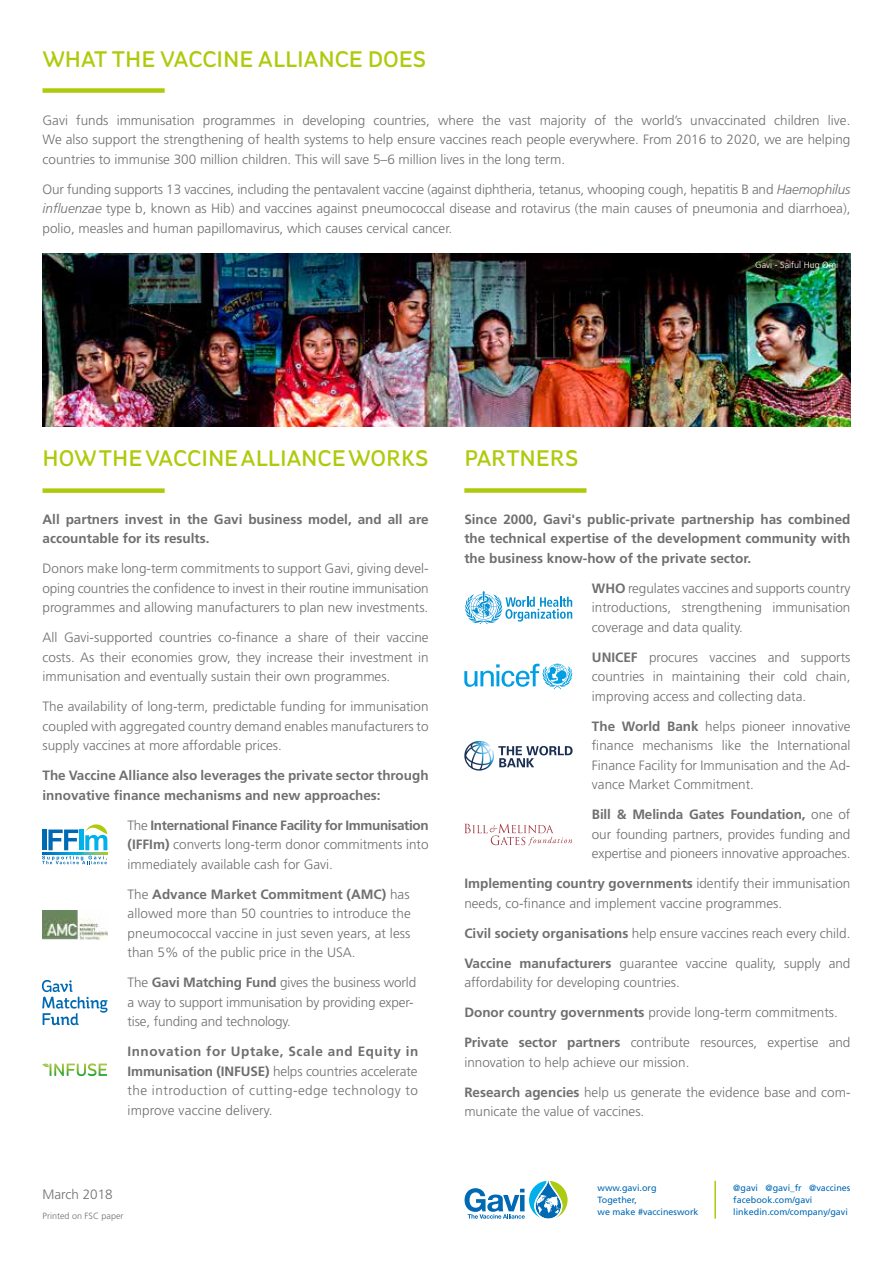
<style>
.page{position:relative;width:893px;height:1263px;background:#fff}
.page>*{position:absolute;margin:0;border:0;box-sizing:border-box;transform-origin:0 0}
.t1{font:500 22.5px "St Ryde";color:#afca0b}
.t2{font:300 13.5px/19.5px "Frutiger LT Std";color:#706f6f;text-align:justify}
.t3{font:700 13.5px/19.5px "Frutiger LT Std";color:#706f6f}
.t4{font:9px/12px "Frutiger LT Std";color:#0069b4}
.t5{font:300 9px "Frutiger LT Std";color:#706f6f}
.t6{font:300 9px "Frutiger LT Std";color:#fff}
.s1{font-family:"Frutiger LT Pro";font-style:italic}
.s2{font-weight:700}
</style>
<div class="page">
<div style="left:43px;top:88px;width:122px;height:5px;background:#afca0b"></div>
<div style="left:43px;top:488px;width:122px;height:5px;background:#afca0b"></div>
<img style="left:43px;top:253px;width:807px;height:174px">
<div style="left:324px;top:320px;width:378px;height:363px;background:#000;opacity:.38"></div>
<div style="left:464px;top:488px;width:122px;height:5px;background:#afca0b"></div>
<svg style="left:464px;top:591px;width:108px;height:33px"></svg>
<svg style="left:464px;top:664px;width:108px;height:25px"></svg>
<svg style="left:464px;top:741px;width:109px;height:30px"></svg>
<svg style="left:464px;top:823px;width:108px;height:22px"></svg>
<hr style="left:714px;top:1181px;width:2px;height:38px;background:#afca0b">
<svg style="left:465px;top:1181px;width:103px;height:38px"></svg>
<svg style="left:42px;top:856px;width:65px;height:8px"></svg>
<svg style="left:42px;top:852px;width:65px;height:2px"></svg>
<div style="left:42px;top:829px;width:5px;height:21px;background:#0069b4"></div>
<svg style="left:48px;top:829px;width:30px;height:21px"></svg>
<hr style="left:80px;top:829px;width:4px;height:21px;background:#00b1eb">
<svg style="left:85px;top:824px;width:22px;height:26px"></svg>
<img style="left:42px;top:911px;width:66px;height:29px">
<svg style="left:42px;top:980px;width:66px;height:45px"></svg>
<svg style="left:42px;top:1063px;width:65px;height:13px"></svg>
<h1 class="t1" style="left:43px;top:45px;width:385px">WHAT THE VACCINE ALLIANCE DOES</h1>
<p class="t2" style="left:43px;top:110px;width:809px">Gavi funds immunisation programmes in developing countries, where the vast majority of the world’s unvaccinated children live.<br>We also support the strengthening of health systems to help ensure vaccines reach people everywhere. From 2016 to 2020, we are helping countries to immunise 300 million children. This will save 5–6 million lives in the long term.</p>
<p class="t2" style="left:43px;top:179px;width:809px">Our funding supports 13 vaccines, including the pentavalent vaccine (against diphtheria, tetanus, whooping cough, hepatitis B and <span class="s1">Haemophilus influenzae</span> type b, known as Hib) and vaccines against pneumococcal disease and rotavirus (the main causes of pneumonia and diarrhoea), polio, measles and human papillomavirus, which causes cervical cancer.</p>
<p class="t6" style="left:755px;top:260px;width:84px">Gavi - Saiful Huq Omi</p>
<h1 class="t1" style="left:43px;top:445px;width:388px">HOW THE VACCINE ALLIANCE WORKS</h1>
<h1 class="t1" style="left:464px;top:445px;width:116px">PARTNERS</h1>
<p class="t3" style="left:43px;top:509px;width:388px">All partners invest in the Gavi business model, and all are accountable for its results.</p>
<p class="t2" style="left:43px;top:559px;width:388px">Donors make long-term commitments to support Gavi, giving devel&shy;oping countries the confidence to invest in their routine immunisation programmes and allowing manufacturers to plan new investments.</p>
<p class="t2" style="left:43px;top:628px;width:388px">All Gavi-supported countries co-finance a share of their vaccine costs. As their economies grow, they increase their investment in immunisation and eventually sustain their own programmes.</p>
<p class="t2" style="left:43px;top:697px;width:388px">The availability of long-term, predictable funding for immunisation coupled with aggregated country demand enables manufacturers to supply vaccines at more affordable prices.</p>
<p class="t3" style="left:43px;top:766px;width:388px">The Vaccine Alliance also leverages the private sector through innovative finance mechanisms and new approaches:</p>
<p class="t2" style="left:128px;top:816px;width:303px">The <span class="s2">International Finance Facility for Immunisation (IFFIm)</span> converts long-term donor commitments into immediately available cash for Gavi.</p>
<p class="t2" style="left:128px;top:884px;width:285px">The <span class="s2">Advance Market Commitment (AMC)</span> has allowed more than 50 countries to introduce the pneumococcal vaccine in just seven years, at less than 5% of the public price in the USA.</p>
<p class="t2" style="left:128px;top:973px;width:290px;text-align:left">The <span class="s2">Gavi Matching Fund</span> gives the business world a way to support immunisation by providing exper&shy;tise, funding and technology.</p>
<p class="t2" style="left:128px;top:1042px;width:292px"><span class="s2">Innovation for Uptake, Scale and Equity in Immunisation (INFUSE)</span> helps countries accelerate the introduction of cutting-edge technology to improve vaccine delivery.</p>
<p class="t3" style="left:464px;top:509px;width:388px;text-align:justify">Since 2000, Gavi's public-private partnership has combined the technical expertise of the development community with the business know-how of the private sector.</p>
<p class="t2" style="left:592px;top:578px;width:260px"><span class="s2">WHO</span> regulates vaccines and supports country introductions, strengthening immunisation coverage and data quality.</p>
<p class="t2" style="left:592px;top:647px;width:260px"><span class="s2">UNICEF</span> procures vaccines and supports countries in maintaining their cold chain, improving access and collecting data.</p>
<p class="t2" style="left:592px;top:716px;width:260px"><span class="s2">The World Bank</span> helps pioneer innovative finance mechanisms like the International Finance Facility for Immunisation and the Ad&shy;vance Market Commitment.</p>
<p class="t2" style="left:592px;top:805px;width:260px"><span class="s2">Bill &amp; Melinda Gates Foundation,</span> one of our founding partners, provides funding and expertise and pioneers innovative approaches.</p>
<p class="t2" style="left:464px;top:874px;width:388px"><span class="s2">Implementing country governments</span> identify their immunisation needs, co-finance and implement vaccine programmes.</p>
<p class="t2" style="left:464px;top:923px;width:388px"><span class="s2">Civil society organisations</span> help ensure vaccines reach every child.</p>
<p class="t2" style="left:464px;top:953px;width:388px"><span class="s2">Vaccine manufacturers</span> guarantee vaccine quality, supply and affordability for developing countries.</p>
<p class="t2" style="left:464px;top:1003px;width:375px"><span class="s2">Donor country governments</span> provide long-term commitments.</p>
<p class="t2" style="left:464px;top:1033px;width:388px"><span class="s2">Private sector partners</span> contribute resources, expertise and innovation to help achieve our mission.</p>
<p class="t2" style="left:464px;top:1082px;width:388px"><span class="s2">Research agencies</span> help us generate the evidence base and com&shy;municate the value of vaccines.</p>
<p class="t2" style="left:43px;top:1185px;width:72px">March 2018</p>
<p class="t5" style="left:43px;top:1210px;width:83px">Printed on FSC paper</p>
<p class="t4" style="left:598px;top:1182px;width:103px">www.gavi.org<br>Together,<br>we make #vaccineswork</p>
<p class="t4" style="left:733px;top:1182px;width:119px">@gavi @gavi_fr @vaccines facebook.com/gavi linkedin.com/company/gavi</p>
</div>
